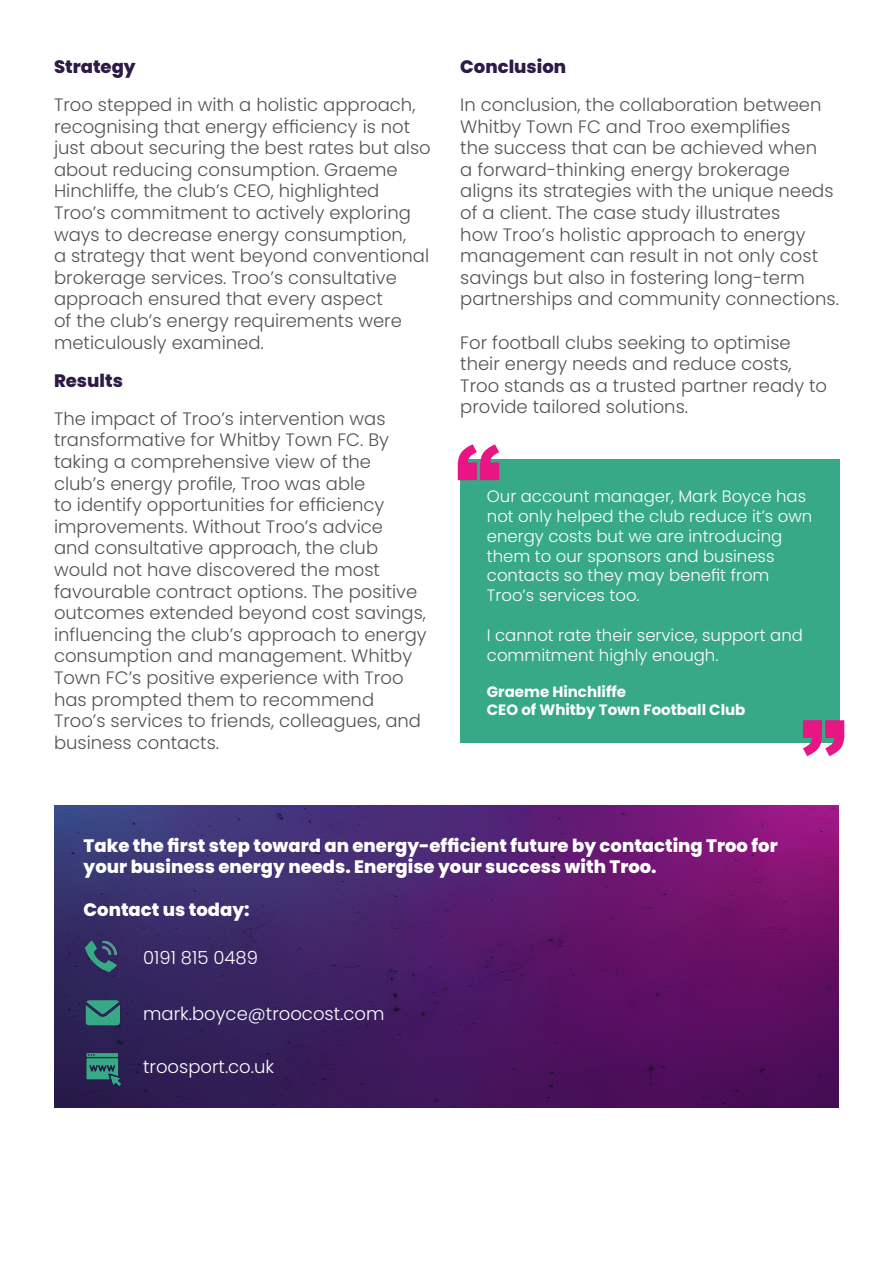
<style>
.page{position:relative;width:893px;height:1263px;background:#fff}
.page>*{position:absolute;margin:0;border:0;box-sizing:border-box;transform-origin:0 0}
.t1{font:900 90px "Arial";color:#e91584}
.t2{font:300 18px/21.6px "Poppins";color:#545454}
.t3{font:800 18px/21.6px "Poppins";color:#fff}
.t4{font:300 18px "Poppins";color:#fff}
.t5{font:800 18px "Poppins";color:#2e1a47}
.t6{font:300 16.5px/19.8px "Poppins";color:#fff}
.t7{font:700 15px "Poppins";color:#fff}
</style>
<div class="page">
<img style="left:54px;top:805px;width:785px;height:303px">
<div style="left:460px;top:459px;width:380px;height:284px;background:#37a987"></div>
<img style="left:84px;top:941px;width:34px;height:33px">
<img style="left:84px;top:999px;width:47px;height:36px">
<img style="left:84px;top:1047px;width:47px;height:52px">
<p class="t5" style="left:54px;top:56px;width:83px">Strategy</p>
<p class="t2" style="left:54px;top:94px;width:378px">Troo stepped in with a holistic approach, recognising that energy efficiency is not just about securing the best rates but also about reducing consumption. Graeme Hinchliffe, the club’s CEO, highlighted Troo’s commitment to actively exploring ways to decrease energy consumption,</p>
<p class="t2" style="left:54px;top:245px;width:377px">a strategy that went beyond conventional brokerage services. Troo’s consultative approach ensured that every aspect<br>of the club’s energy requirements were meticulously examined.</p>
<p class="t5" style="left:54px;top:370px;width:70px">Results</p>
<p class="t2" style="left:54px;top:408px;width:374px">The impact of Troo’s intervention was transformative for Whitby Town FC. By taking a comprehensive view of the club’s energy profile, Troo was able<br>to identify opportunities for efficiency improvements. Without Troo’s advice<br>and consultative approach, the club would not have discovered the most favourable contract options. The positive outcomes extended beyond cost savings, influencing the club’s approach to energy consumption and management. Whitby Town FC’s positive experience with Troo has prompted them to recommend Troo’s services to friends, colleagues, and business contacts.</p>
<p class="t5" style="left:460px;top:56px;width:107px">Conclusion</p>
<p class="t2" style="left:460px;top:94px;width:380px">In conclusion, the collaboration between Whitby Town FC and Troo exemplifies<br>the success that can be achieved when<br>a forward-thinking energy brokerage aligns its strategies with the unique needs of a client. The case study illustrates<br>how Troo’s holistic approach to energy management can result in not only cost savings but also in fostering long-term partnerships and community connections.</p>
<p class="t2" style="left:460px;top:332px;width:368px">For football clubs seeking to optimise their energy needs and reduce costs, Troo stands as a trusted partner ready to provide tailored solutions.</p>
<p class="t1" style="left:455px;top:412px;width:46px">“</p>
<p class="t6" style="left:487px;top:486px;width:327px">Our account manager, Mark Boyce has not only helped the club reduce it’s own energy costs but we are introducing them to our sponsors and business contacts so they may benefit from<br>Troo’s services too.</p>
<p class="t6" style="left:487px;top:625px;width:318px">I cannot rate their service, support and commitment highly enough.</p>
<p class="t7" style="left:487px;top:682px;width:141px">Graeme Hinchliffe</p>
<p class="t7" style="left:487px;top:700px;width:260px">CEO of Whitby Town Football Club</p>
<p class="t1" style="left:800px;top:688px;width:46px">”</p>
<p class="t3" style="left:84px;top:835px;width:696px">Take the first step toward an energy-efficient future by contacting Troo for your business energy needs. Energise your success with Troo.</p>
<p class="t3" style="left:84px;top:899px;width:167px">Contact us today:</p>
<p class="t4" style="left:143px;top:947px;width:116px">0191 815 0489</p>
<p class="t4" style="left:143px;top:1003px;width:243px">mark.boyce@troocost.com</p>
<p class="t4" style="left:143px;top:1056px;width:133px">troosport.co.uk</p>
</div>
